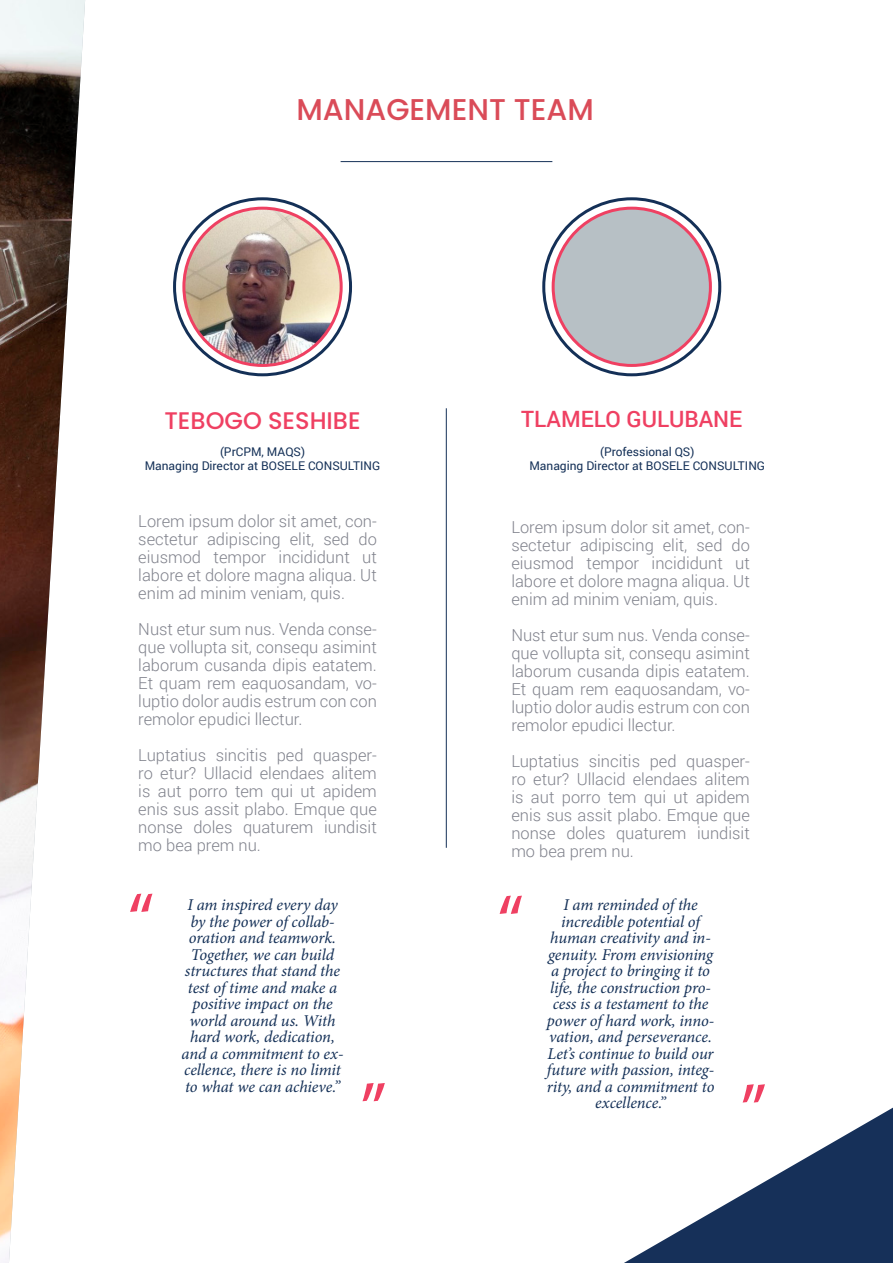
<style>
.page{position:relative;width:893px;height:1263px;background:#fff}
.page>*{position:absolute;margin:0;border:0;box-sizing:border-box;transform-origin:0 0}
.t1{font:75px "Myriad Pro";color:#ef4062}
.Main_Caption{font:500 30px "Poppins";color:#da4b58}
.Main_Caption-2{font:500 24px "Poppins";color:#ef4062}
.Main_Caption-3{font:500 22.5px "Roboto";color:#ef4062}
.Main_paragraph_Style{font:300 16.5px/18px "Roboto";color:#80828c;text-align:justify}
.Skew_under_caption{font:italic 16.5px/16.5px "Minion Pro";letter-spacing:-.01em;color:#143057;text-align:center}
.Main_Caption-4{font:12px "Roboto";color:#143057}
</style>
<div class="page">
<img style="left:0;top:0;width:85px;height:1263px">
<hr style="left:446px;top:408px;width:1px;height:440px;background:#143057">
<img style="left:184px;top:208px;width:157px;height:157px;border-radius:79px">
<div style="left:182px;top:207px;width:161px;height:160px;border:3px solid #ef4062;border-radius:50%"></div>
<div style="left:553px;top:208px;width:157px;height:157px;background:#b7c0c5;border-radius:50%"></div>
<div style="left:552px;top:207px;width:160px;height:160px;border:3px solid #ef4062;border-radius:50%"></div>
<hr style="left:341px;top:161px;width:211px;height:1px;background:#143057">
<svg style="left:624px;top:1107px;width:269px;height:156px"></svg>
<p class="Main_Caption" style="left:296px;top:92px;width:299px">MANAGEMENT TEAM</p>
<p class="Main_Caption-2" style="left:164px;top:407px;width:198px">TEBOGO SESHIBE</p>
<p class="Main_Caption-3" style="left:521px;top:403px;width:223px">TLAMELO GULUBANE</p>
<p class="Main_Caption-4" style="left:220px;top:443px;width:87px">(PrCPM, MAQS)</p>
<p class="Main_Caption-4" style="left:145px;top:457px;width:237px">Managing Director at BOSELE CONSULTING</p>
<p class="Main_Caption-4" style="left:600px;top:443px;width:96px">(Professional QS)</p>
<p class="Main_Caption-4" style="left:529px;top:457px;width:237px">Managing Director at BOSELE CONSULTING</p>
<p class="Main_paragraph_Style" style="left:138px;top:512px;width:240px">Lorem ipsum dolor sit amet, con&shy;sectetur adipiscing elit, sed do eiusmod tempor incididunt ut labore et dolore magna aliqua. Ut enim ad minim veniam, quis.</p>
<p class="Main_paragraph_Style" style="left:138px;top:620px;width:240px">Nust etur sum nus. Venda conse&shy;que vollupta sit, consequ asimint laborum cusanda dipis eatatem.<br>Et quam rem eaquosandam, vo&shy;luptio dolor audis estrum con con remolor epudici llectur.</p>
<p class="Main_paragraph_Style" style="left:138px;top:746px;width:240px">Luptatius sincitis ped quasper&shy;ro etur? Ullacid elendaes alitem is aut porro tem qui ut apidem enis sus assit plabo. Emque que nonse doles quaturem iundisit mo bea prem nu.</p>
<p class="Main_paragraph_Style" style="left:511px;top:518px;width:240px">Lorem ipsum dolor sit amet, con&shy;sectetur adipiscing elit, sed do eiusmod tempor incididunt ut labore et dolore magna aliqua. Ut enim ad minim veniam, quis.</p>
<p class="Main_paragraph_Style" style="left:511px;top:626px;width:240px">Nust etur sum nus. Venda conse&shy;que vollupta sit, consequ asimint laborum cusanda dipis eatatem.<br>Et quam rem eaquosandam, vo&shy;luptio dolor audis estrum con con remolor epudici llectur.</p>
<p class="Main_paragraph_Style" style="left:511px;top:752px;width:240px">Luptatius sincitis ped quasper&shy;ro etur? Ullacid elendaes alitem is aut porro tem qui ut apidem enis sus assit plabo. Emque que nonse doles quaturem iundisit mo bea prem nu.</p>
<p class="t1" style="left:128px;top:874px;width:28px">“</p>
<p class="t1" style="left:497px;top:876px;width:28px">“</p>
<p class="Skew_under_caption" style="left:182px;top:896px;width:163px">I am inspired every day by the power of collab&shy;oration and teamwork.<br>Together, we can build structures that stand the test of time and make a positive impact on the world around us. With hard work, dedication, and a commitment to ex&shy;cellence, there is no limit to what we can achieve.”</p>
<p class="Skew_under_caption" style="left:547px;top:896px;width:169px">I am reminded of the incredible potential of human creativity and in&shy;genuity. From envisioning a project to bringing it to life, the construction pro&shy;cess is a testament to the power of hard work, inno&shy;vation, and perseverance.<br>Let’s continue to build our future with passion, integ&shy;rity, and a commitment to excellence.”</p>
<p class="t1" style="left:387px;top:1121px;width:28px;rotate:-180deg">“</p>
<p class="t1" style="left:767px;top:1122px;width:28px;rotate:-180deg">“</p>
</div>
